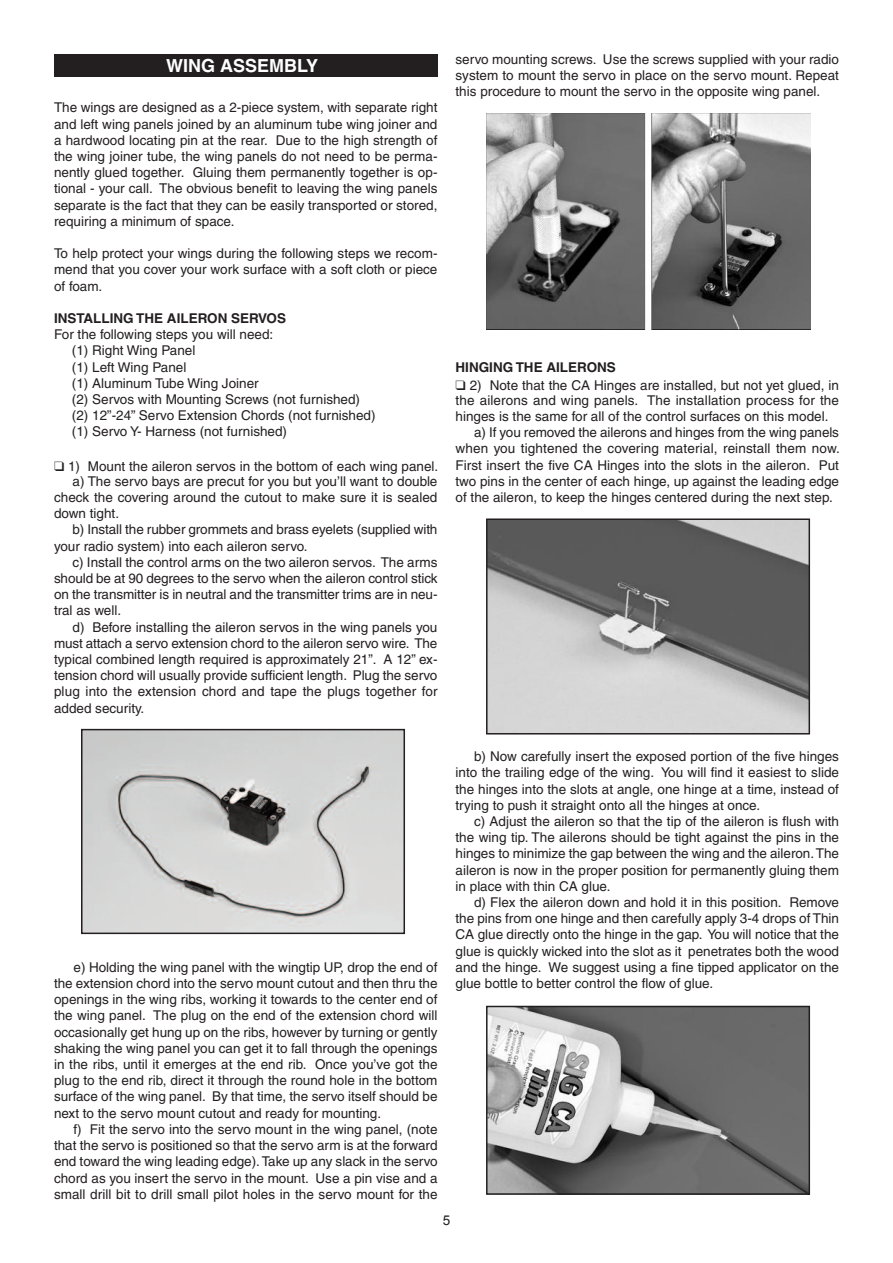
<style>
.page{position:relative;width:893px;height:1263px;background:#fff}
.page>*{position:absolute;margin:0;border:0;box-sizing:border-box;transform-origin:0 0}
.t1{font:700 18px "Helvetica";color:#fff}
.t2{font:13.5px/16.2px "Helvetica";color:#231f20;text-align:justify}
.t3{font:700 13.5px "Helvetica";color:#231f20}
.t4{font:13.5px "Arial";color:#231f20}
</style>
<div class="page">
<img style="left:486px;top:114px;width:324px;height:216px">
<img style="left:489px;top:521px;width:318px;height:210px">
<div style="left:486px;top:518px;width:324px;height:216px;border:2px solid #231f20"></div>
<img style="left:489px;top:1009px;width:318px;height:183px">
<div style="left:486px;top:1006px;width:324px;height:189px;border:2px solid #231f20"></div>
<img style="left:84px;top:732px;width:318px;height:199px">
<div style="left:81px;top:729px;width:324px;height:205px;border:2px solid #231f20"></div>
<div style="left:54px;top:54px;width:383px;height:23px;background:#231f20"></div>
<h1 class="t1" style="left:166px;top:59px;width:153px">WING ASSEMBLY</h1>
<p class="t2" style="left:54px;top:101px;width:385px">The wings are designed as a 2-piece system, with separate right and left wing panels joined by an aluminum tube wing joiner and a hardwood locating pin at the rear. Due to the high strength of the wing joiner tube, the wing panels do not need to be perma&shy;nently glued together. Gluing them permanently together is op&shy;tional - your call. The obvious benefit to leaving the wing panels separate is the fact that they can be easily transported or stored, requiring a minimum of space.</p>
<p class="t2" style="left:54px;top:247px;width:385px">To help protect your wings during the following steps we recom&shy;mend that you cover your work surface with a soft cloth or piece of foam.</p>
<p class="t3" style="left:54px;top:313px;width:234px">INSTALLING THE AILERON SERVOS</p>
<p class="t2" style="left:72px;top:328px;width:305px;text-align:left;text-indent:-18px">For the following steps you will need:<br>(1) Right Wing Panel<br>(1) Left Wing Panel<br>(1) Aluminum Tube Wing Joiner<br>(2) Servos with Mounting Screws (not furnished) (2) 12”-24” Servo Extension Chords (not furnished) (1) Servo Y- Harness (not furnished)</p>
<p class="t2" style="left:54px;top:459px;width:386px">❑ 1) Mount the aileron servos in the bottom of each wing panel.</p>
<p class="t2" style="left:73px;top:474px;width:366px">a) The servo bays are precut for you but you’ll want to double</p>
<p class="t2" style="left:54px;top:490px;width:385px">check the covering around the cutout to make sure it is sealed</p>
<p class="t2" style="left:54px;top:507px;width:67px">down tight.</p>
<p class="t2" style="left:73px;top:523px;width:366px">b) Install the rubber grommets and brass eyelets (supplied with</p>
<p class="t2" style="left:54px;top:539px;width:255px">your radio system) into each aileron servo.</p>
<p class="t2" style="left:72px;top:555px;width:366px">c) Install the control arms on the two aileron servos. The arms</p>
<p class="t2" style="left:54px;top:571px;width:385px">should be at 90 degrees to the servo when the aileron control stick</p>
<p class="t2" style="left:54px;top:588px;width:385px">on the transmitter is in neutral and the transmitter trims are in neu-</p>
<p class="t2" style="left:54px;top:604px;width:69px">tral as well.</p>
<p class="t2" style="left:72px;top:620px;width:366px">d) Before installing the aileron servos in the wing panels you</p>
<p class="t2" style="left:54px;top:636px;width:385px">must attach a servo extension chord to the aileron servo wire. The</p>
<p class="t2" style="left:54px;top:652px;width:385px">typical combined length required is approximately 21”. A 12” ex-</p>
<p class="t2" style="left:54px;top:669px;width:385px">tension chord will usually provide sufficient length. Plug the servo</p>
<p class="t2" style="left:54px;top:685px;width:385px">plug into the extension chord and tape the plugs together for</p>
<p class="t2" style="left:54px;top:701px;width:92px">added security.</p>
<p class="t2" style="left:54px;top:960px;width:385px;text-indent:20px">e) Holding the wing panel with the wingtip UP, drop the end of the extension chord into the servo mount cutout and then thru the openings in the wing ribs, working it towards to the center end of the wing panel. The plug on the end of the extension chord will occasionally get hung up on the ribs, however by turning or gently shaking the wing panel you can get it to fall through the openings in the ribs, until it emerges at the end rib. Once you’ve got the plug to the end rib, direct it through the round hole in the bottom surface of the wing panel. By that time, the servo itself should be next to the servo mount cutout and ready for mounting.</p>
<p class="t2" style="left:54px;top:1122px;width:385px;text-indent:20px">f) Fit the servo into the servo mount in the wing panel, (note that the servo is positioned so that the servo arm is at the forward end toward the wing leading edge).Take up any slack in the servo chord as you insert the servo in the mount. Use a pin vise and a small drill bit to drill small pilot holes in the servo mount for the</p>
<p class="t2" style="left:456px;top:52px;width:385px">servo mounting screws. Use the screws supplied with your radio system to mount the servo in place on the servo mount. Repeat this procedure to mount the servo in the opposite wing panel.</p>
<p class="t3" style="left:456px;top:362px;width:162px">HINGING THE AILERONS</p>
<p class="t2" style="left:456px;top:378px;width:385px">❑ 2) Note that the CA Hinges are installed, but not yet glued, in</p>
<p class="t2" style="left:456px;top:393px;width:385px">the ailerons and wing panels. The installation process for the</p>
<p class="t2" style="left:456px;top:409px;width:374px">hinges is the same for all of the control surfaces on this model.</p>
<p class="t2" style="left:474px;top:426px;width:366px">a) If you removed the ailerons and hinges from the wing panels</p>
<p class="t2" style="left:456px;top:442px;width:386px">when you tightened the covering material, reinstall them now.</p>
<p class="t2" style="left:456px;top:458px;width:385px">First insert the five CA Hinges into the slots in the aileron. Put</p>
<p class="t2" style="left:456px;top:474px;width:385px">two pins in the center of each hinge, up against the leading edge</p>
<p class="t2" style="left:456px;top:490px;width:379px">of the aileron, to keep the hinges centered during the next step.</p>
<p class="t2" style="left:456px;top:750px;width:385px;text-indent:19px">b) Now carefully insert the exposed portion of the five hinges into the trailing edge of the wing. You will find it easiest to slide the hinges into the slots at angle, one hinge at a time, instead of trying to push it straight onto all the hinges at once.</p>
<p class="t2" style="left:456px;top:814px;width:385px;text-indent:19px">c) Adjust the aileron so that the tip of the aileron is flush with the wing tip. The ailerons should be tight against the pins in the hinges to minimize the gap between the wing and the aileron.The aileron is now in the proper position for permanently gluing them in place with thin CA glue.</p>
<p class="t2" style="left:456px;top:895px;width:385px;text-indent:19px">d) Flex the aileron down and hold it in this position. Remove the pins from one hinge and then carefully apply 3-4 drops of Thin CA glue directly onto the hinge in the gap. You will notice that the glue is quickly wicked into the slot as it penetrates both the wood and the hinge. We suggest using a fine tipped applicator on the glue bottle to better control the flow of glue.</p>
<p class="t4" style="left:443px;top:1212px;width:9px">5</p>
</div>
